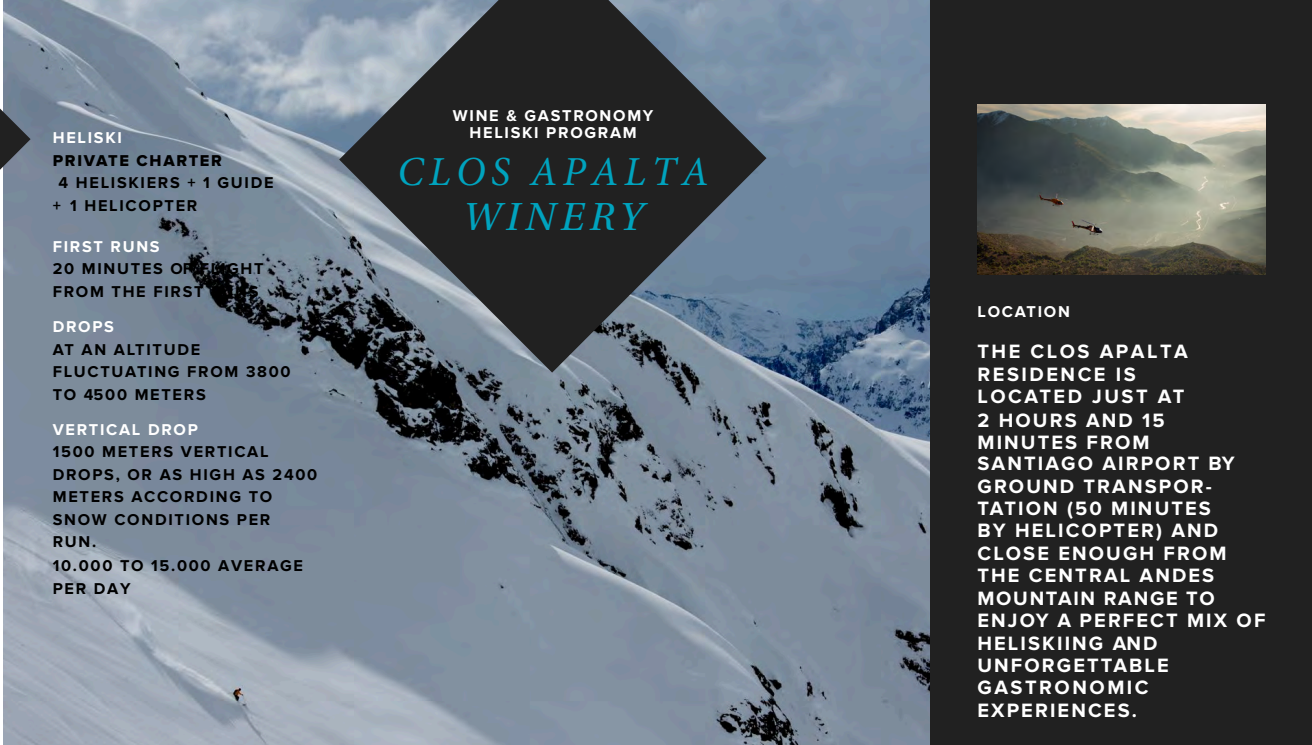
<style>
.page{position:relative;width:1312px;height:745px;background:#fff}
.page>*{position:absolute;margin:0;border:0;box-sizing:border-box;transform-origin:0 0}
.t1{font:italic 41.25px "Minion Pro";letter-spacing:.13em;color:#00a3be}
.t2{font:italic 41.25px "Utopia Std";letter-spacing:.13em;color:#00a3be}
.t3{font:700 20px/22.4px "Proxima Nova";letter-spacing:.105em;color:#fff}
.t4{font:700 16.25px/22.8px "Proxima Nova";letter-spacing:.105em;color:#000}
.t5{font:700 16.25px/17.5px "Proxima Nova";letter-spacing:.105em;color:#fff;text-align:center}
.t6{font:16.25px "Proxima Nova Extrabld";letter-spacing:.105em;color:#000}
</style>
<div class="page">
<img style="left:3px;top:0;width:927px;height:744px">
<svg style="left:0;top:108px;width:31px;height:62px;background:#4d545e"></svg>
<div style="left:930px;top:0;width:381px;height:744px;background:#212121"></div>
<img style="left:977px;top:105px;width:288px;height:170px">
<svg style="left:339px;top:0;width:427px;height:372px;background:#485057"></svg>
<p class="t5" style="left:53px;top:129px;width:71px">HELISKI</p>
<p class="t6" style="left:53px;top:151px;width:171px">PRIVATE CHARTER</p>
<p class="t4" style="left:53px;top:172px;width:222px;text-indent:6px">4 HELISKIERS + 1 GUIDE + 1 HELICOPTER</p>
<p class="t5" style="left:53px;top:238px;width:108px">FIRST RUNS</p>
<p class="t4" style="left:53px;top:258px;width:212px">20 MINUTES OF FLIGHT<br>FROM THE FIRST RUNS</p>
<p class="t5" style="left:53px;top:318px;width:63px">DROPS</p>
<p class="t4" style="left:53px;top:338px;width:239px">AT AN ALTITUDE<br>FLUCTUATING FROM 3800<br>TO 4500 METERS</p>
<p class="t5" style="left:53px;top:420px;width:147px">VERTICAL DROP</p>
<p class="t4" style="left:53px;top:440px;width:266px">1500 METERS VERTICAL<br>DROPS, OR AS HIGH AS 2400<br>METERS ACCORDING TO<br>SNOW CONDITIONS PER<br>RUN.<br>10.000 TO 15.000 AVERAGE<br>PER DAY</p>
<p class="t5" style="left:453px;top:107px;width:202px">WINE &amp; GASTRONOMY<br>HELISKI PROGRAM</p>
<h1 class="t1" style="left:397px;top:144px;width:313px">CLOS APALTA</h1>
<h1 class="t2" style="left:463px;top:194px;width:182px">WINERY</h1>
<p class="t5" style="left:977px;top:303px;width:94px">LOCATION</p>
<p class="t3" style="left:977px;top:340px;width:289px">THE CLOS APALTA<br>RESIDENCE IS<br>LOCATED JUST AT<br>2 HOURS AND 15<br>MINUTES FROM<br>SANTIAGO AIRPORT BY<br>GROUND TRANSPOR-<br>TATION (50 MINUTES<br>BY HELICOPTER) AND<br>CLOSE ENOUGH FROM<br>THE CENTRAL ANDES<br>MOUNTAIN RANGE TO<br>ENJOY A PERFECT MIX OF<br>HELISKIING AND<br>UNFORGETTABLE<br>GASTRONOMIC<br>EXPERIENCES.</p>
</div>
